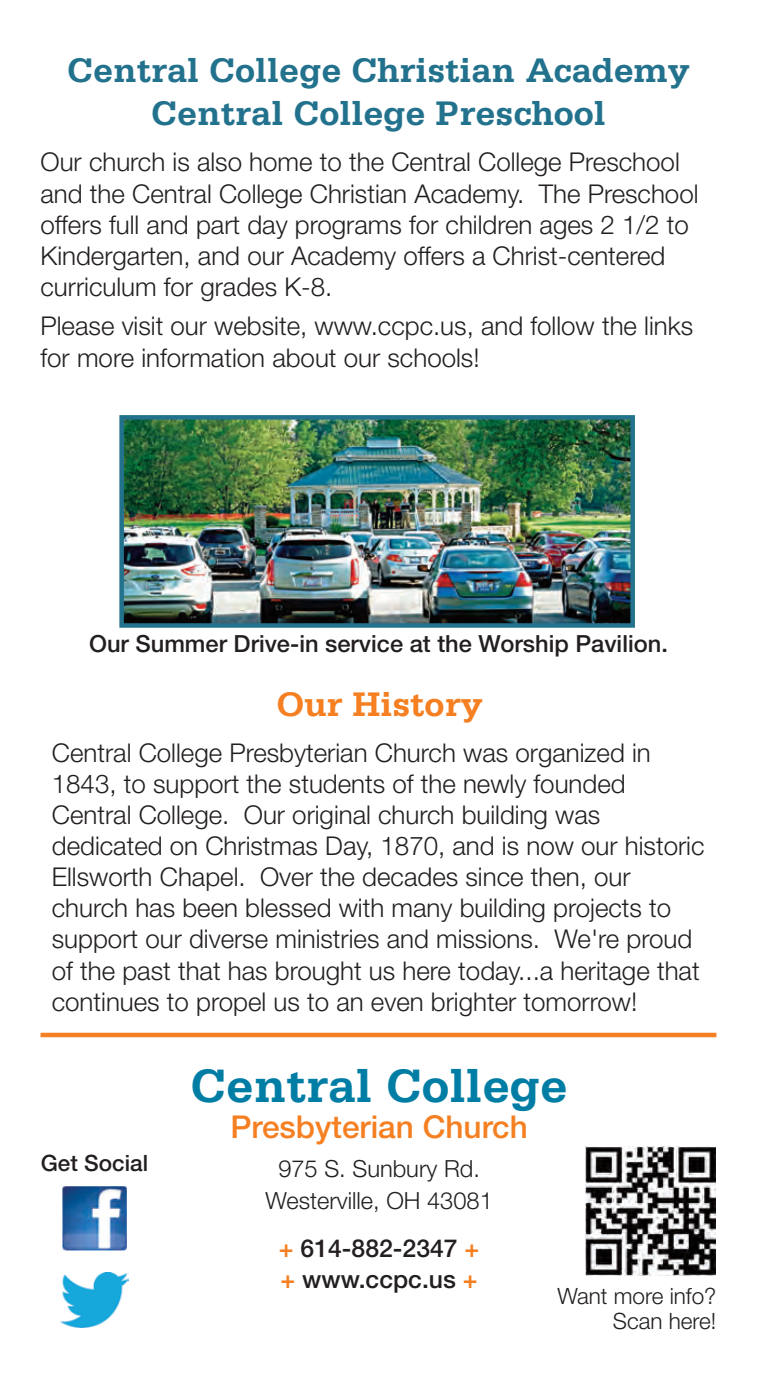
<style>
.page{position:relative;width:757px;height:1377px;background:#fff}
.page>*{position:absolute;margin:0;border:0;box-sizing:border-box;transform-origin:0 0}
.t1{font:700 49.5px "Serifa Std";color:#007da4}
.t2{font:700 36px/43.2px "Serifa Std";color:#23728d;text-align:center}
.t3{font:700 36px "Serifa Std";color:#f57f21}
.t4{font:500 31.5px "Helvetica Neue LT Std";color:#f57f21}
.t5{font:300 25.88px/31.1px "Helvetica Neue LT Std";color:#231f20}
.t6{font:500 24.75px/31.5px "Helvetica Neue LT Std";color:#231f20}
.t7{font:500 23.62px "Helvetica Neue LT Std";color:#231f20}
.t8{font:300 23.62px/31.5px "Helvetica Neue LT Std";color:#231f20;text-align:center}
.t9{font:300 22.5px/24.8px "Helvetica Neue LT Std";color:#231f20;text-align:right}
.t10{font:500 22.5px "Helvetica Neue LT Std";color:#231f20}
.s1{color:#f57f21}
</style>
<div class="page">
<hr style="left:40px;top:1033px;width:676px;height:4px;background:#f57f21">
<img style="left:62px;top:1186px;width:65px;height:65px">
<img style="left:61px;top:1273px;width:67px;height:54px">
<img style="left:585px;top:1146px;width:130px;height:130px">
<img style="left:124px;top:420px;width:505px;height:203px">
<div style="left:119px;top:415px;width:515px;height:213px;border:4px solid #23728d"></div>
<p class="t2" style="left:67px;top:52px;width:624px">Central College Christian Academy<br>Central College Preschool</p>
<p class="t5" style="left:40px;top:149px;width:659px">Our church is also home to the Central College Preschool and the Central College Christian Academy. The Preschool offers full and part day programs for children ages 2 1/2 to Kindergarten, and our Academy offers a Christ-centered curriculum for grades K-8.</p>
<p class="t5" style="left:40px;top:312px;width:653px;line-height:31.9px">Please visit our website, www.ccpc.us, and follow the links for more information about our schools!</p>
<p class="t7" style="left:89px;top:635px;width:580px">Our Summer Drive-in service at the Worship Pavilion.</p>
<p class="t3" style="left:276px;top:692px;width:207px">Our History</p>
<p class="t5" style="left:52px;top:740px;width:653px">Central College Presbyterian Church was organized in 1843, to support the students of the newly founded Central College. Our original church building was dedicated on Christmas Day, 1870, and is now our historic Ellsworth Chapel. Over the decades since then, our church has been blessed with many building projects to support our diverse ministries and missions. We're proud of the past that has brought us here today...a heritage that continues to propel us to an even brighter tomorrow!</p>
<p class="t10" style="left:41px;top:1155px;width:109px">Get Social</p>
<p class="t1" style="left:190px;top:1070px;width:378px">Central College</p>
<p class="t4" style="left:230px;top:1115px;width:299px">Presbyterian Church</p>
<p class="t8" style="left:265px;top:1156px;width:229px">975 S. Sunbury Rd.<br>Westerville, OH 43081</p>
<p class="t6" style="left:279px;top:1234px;width:202px"><span class="s1">+</span> 614-882-2347 <span class="s1">+ +</span> www.ccpc.us <span class="s1">+</span></p>
<p class="t9" style="left:557px;top:1286px;width:160px">Want more info?<br>Scan here!</p>
</div>
